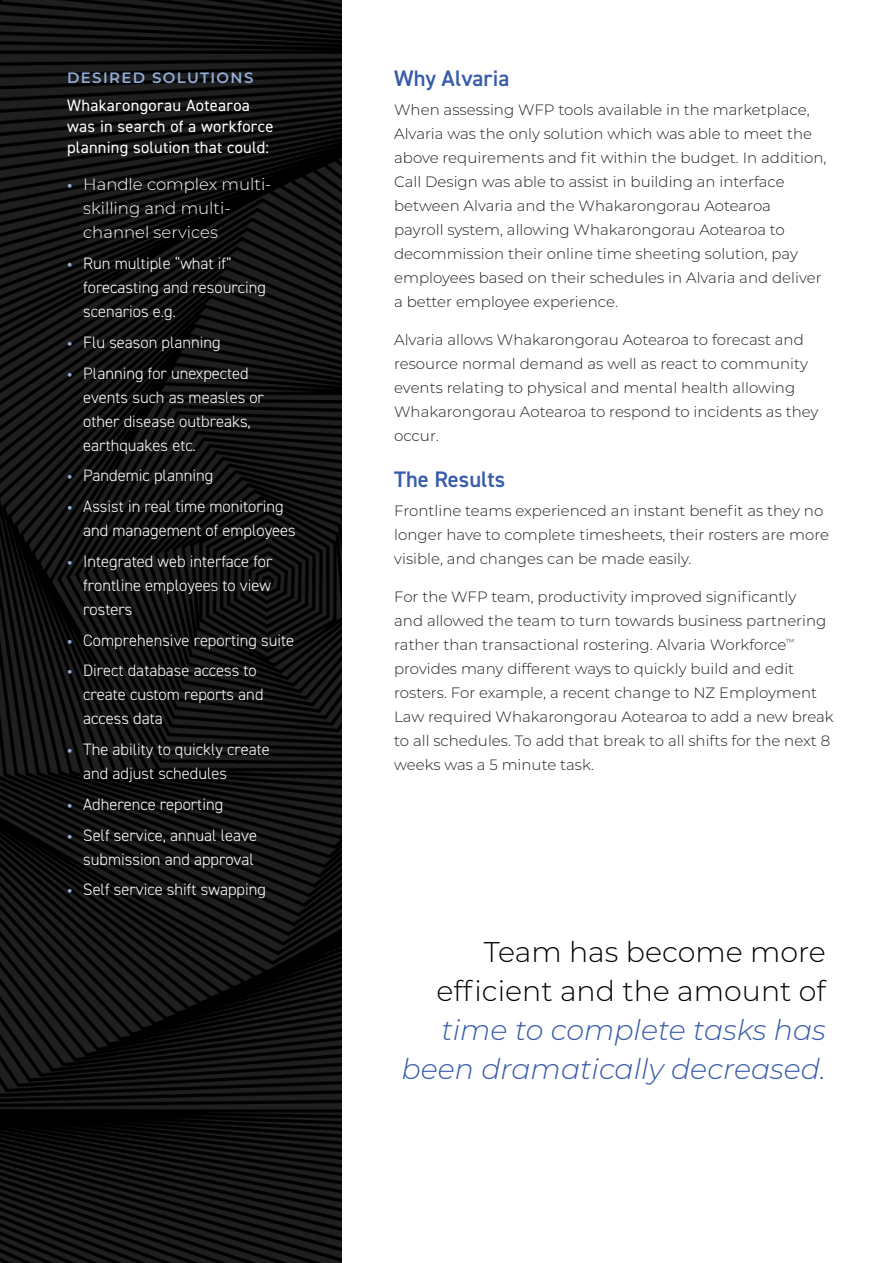
<style>
.page{position:relative;width:893px;height:1263px;background:#fff}
.page>*{position:absolute;margin:0;border:0;box-sizing:border-box;transform-origin:0 0}
.Quotee_line_orange{font:italic 300 28.5px/39px "Montserrat";color:#385caa;text-align:right}
.Subhead_Blue{font:600 22.5px "DIN2014";color:#385caa}
.t1{font:300 16.5px/24px "DIN2014";color:#fff}
.StatsText_white{font:16.5px/21px "DIN2014";letter-spacing:.02em;color:#fff}
.t2{font:300 16.5px/24px "Montserrat";color:#fff}
.Body{font:300 15px/24px "Montserrat";color:#231f20}
.Subhead_Light_Blue_All_Caps{font:600 15px "Montserrat";letter-spacing:.09em;color:#91acd8}
.s1{font-weight:700;font-size:15px;color:#91acd8}
.s2{font-family:"Montserrat";font-weight:700;font-size:15px;color:#91acd8}
.s3{font-style:normal;color:#000}
</style>
<div class="page">
<img style="left:0;top:0;width:342px;height:1263px">
<p class="Subhead_Light_Blue_All_Caps" style="left:67px;top:67px;width:188px">DESIRED SOLUTIONS</p>
<p class="StatsText_white" style="left:67px;top:94px;width:208px">Whakarongorau Aotearoa was in search of a workforce planning solution that could:</p>
<p class="t2" style="left:83px;top:172px;width:190px;text-indent:-16px"><span class="s1">•</span> Handle complex multi&shy;skilling and multi&shy;channel services</p>
<p class="t1" style="left:83px;top:251px;width:184px;text-indent:-16px"><span class="s2">•</span> Run multiple “what if” forecasting and resourcing scenarios e.g.</p>
<p class="t1" style="left:67px;top:330px;width:155px"><span class="s2">•</span> Flu season planning</p>
<p class="t1" style="left:83px;top:361px;width:182px;text-indent:-16px"><span class="s2">•</span> Planning for unexpected events such as measles or other disease outbreaks, earthquakes etc.</p>
<p class="t1" style="left:67px;top:464px;width:148px"><span class="s2">•</span> Pandemic planning</p>
<p class="t1" style="left:83px;top:494px;width:214px;text-indent:-16px"><span class="s2">•</span> Assist in real time monitoring and management of employees</p>
<p class="t1" style="left:83px;top:549px;width:191px;text-align:justify;text-indent:-16px"><span class="s2">•</span> Integrated web interface for frontline employees to view rosters</p>
<p class="t1" style="left:67px;top:628px;width:229px"><span class="s2">•</span> Comprehensive reporting suite</p>
<p class="t1" style="left:83px;top:659px;width:182px;text-indent:-16px"><span class="s2">•</span> Direct database access to create custom reports and access data</p>
<p class="t1" style="left:83px;top:737px;width:188px;text-indent:-16px"><span class="s2">•</span> The ability to quickly create and adjust schedules</p>
<p class="t1" style="left:67px;top:792px;width:158px"><span class="s2">•</span> Adherence reporting</p>
<p class="t1" style="left:67px;top:823px;width:191px;text-align:right"><span class="s2">•</span> Self service, annual leave submission and approval</p>
<p class="t1" style="left:67px;top:878px;width:200px"><span class="s2">•</span> Self service shift swapping</p>
<p class="Subhead_Blue" style="left:394px;top:63px;width:117px">Why Alvaria</p>
<p class="Body" style="left:394px;top:98px;width:434px">When assessing WFP tools available in the marketplace, Alvaria was the only solution which was able to meet the above requirements and fit within the budget. In addition, Call Design was able to assist in building an interface between Alvaria and the Whakarongorau Aotearoa<br>payroll system, allowing Whakarongorau Aotearoa to decommission their online time sheeting solution, pay employees based on their schedules in Alvaria and deliver a better employee experience.</p>
<p class="Body" style="left:394px;top:327px;width:426px">Alvaria allows Whakarongorau Aotearoa to forecast and resource normal demand as well as react to community events relating to physical and mental health allowing Whakarongorau Aotearoa to respond to incidents as they occur.</p>
<p class="Subhead_Blue" style="left:394px;top:464px;width:113px">The Results</p>
<p class="Body" style="left:394px;top:498px;width:436px">Frontline teams experienced an instant benefit as they no longer have to complete timesheets, their rosters are more visible, and changes can be made easily.</p>
<p class="Body" style="left:394px;top:584px;width:441px">For the WFP team, productivity improved significantly<br>and allowed the team to turn towards business partnering rather than transactional rostering. Alvaria Workforce<sup>™ </sup>provides many different ways to quickly build and edit rosters. For example, a recent change to NZ Employment Law required Whakarongorau Aotearoa to add a new break to all schedules. To add that break to all shifts for the next 8 weeks was a 5 minute task.</p>
<p class="Quotee_line_orange" style="left:401px;top:932px;width:426px"><span class="s3">Team has become more efficient and the amount of </span>time to complete tasks has been dramatically decreased.</p>
</div>
